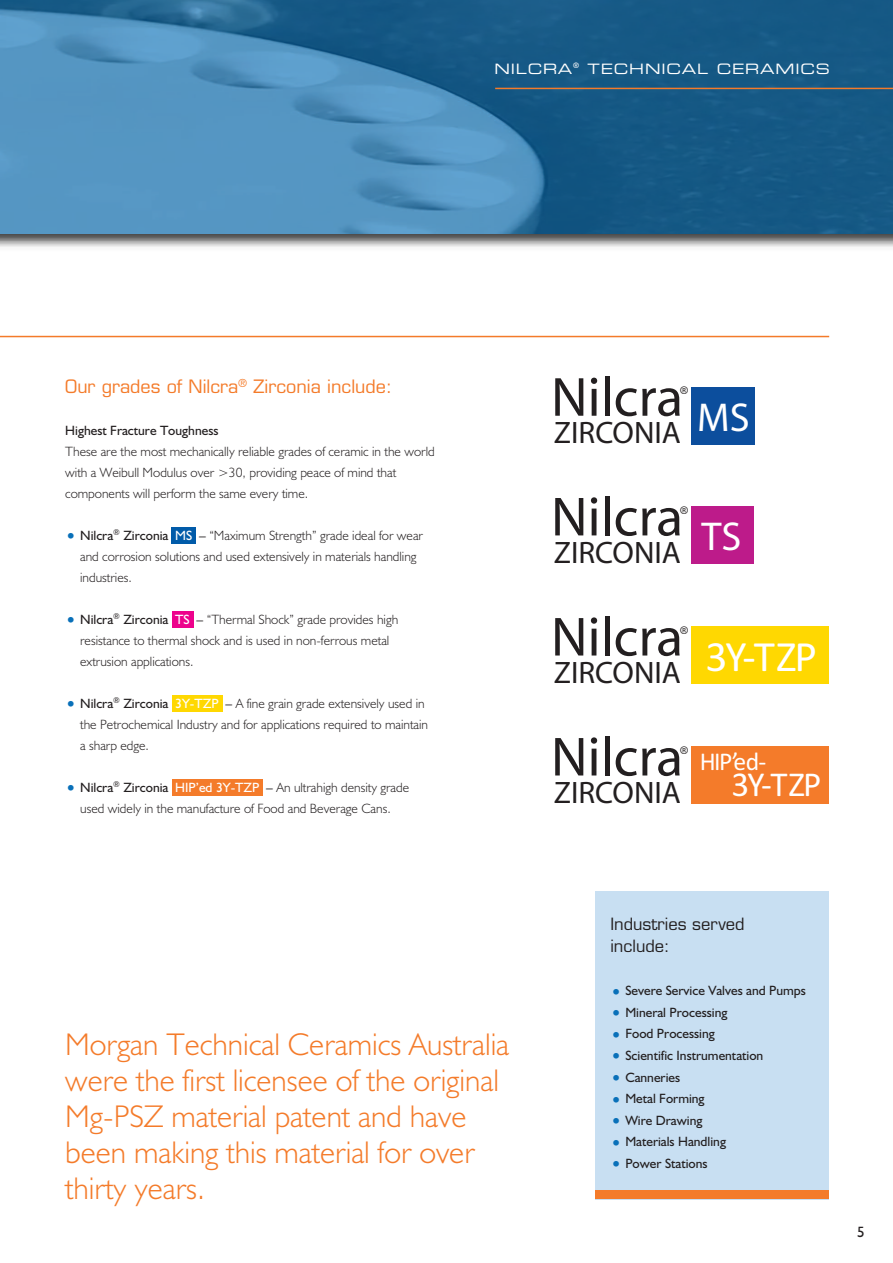
<style>
.page{position:relative;width:893px;height:1263px;background:#fff}
.page>*{position:absolute;margin:0;border:0;box-sizing:border-box;transform-origin:0 0}
.t1{font:55.5px "Myriad Pro";color:#231f20}
.t2{font:35.25px "Calibri";color:#fff}
.t3{font:300 31.5px/36px "Humanist 521 BT";color:#f47b2a}
.t4{font:31.05px "Myriad Pro";color:#231f20}
.t5{font:25.65px "Calibri";color:#fff}
.t6{font:18px "Eurostile";color:#f47b2a}
.t7{font:17.1px "Myriad Pro";color:#231f20}
.t8{font:16.5px/21.6px "Eurostile";color:#231f20}
.t9{font:15px "Humanist 521 BT";color:#231f20}
.t10{font:14.25px "Eurostile Extended Two";letter-spacing:.06em;color:#fff}
.t11{font:300 13.5px/21px "Humanist 521 BT";color:#231f20}
.t12{font:13.5px "Humanist 521 BT";color:#231f20}
.s1{font-weight:400;font-size:19.5px;color:#0970b9}
.s2{font-weight:400}
.s3{font-weight:400;color:#fff}
.s4{font-size:19.5px;color:#0970b9}
</style>
<div class="page">
<div style="left:172px;top:779px;width:90px;height:17px;background:#f47b2a"></div>
<div style="left:172px;top:695px;width:50px;height:16px;background:#ffd801"></div>
<div style="left:172px;top:527px;width:24px;height:17px;background:#015ba9"></div>
<div style="left:172px;top:610px;width:21px;height:17px;background:#ed028c"></div>
<div style="left:691px;top:387px;width:63px;height:57px;background:#0c4e9d"></div>
<img style="left:0;top:234px;width:893px;height:13px">
<div style="left:0;top:0;width:893px;height:234px;background:#0970b9;opacity:.65"></div>
<hr style="left:0;top:336px;width:829px;height:1px;background:#f47b2a">
<div style="left:595px;top:891px;width:234px;height:308px;background:#c8dff2"></div>
<div style="left:595px;top:1191px;width:234px;height:8px;background:#f47b2a"></div>
<hr style="left:495px;top:88px;width:398px;height:1px;background:#f47b2a">
<div style="left:691px;top:507px;width:63px;height:57px;background:#bd1b8a"></div>
<div style="left:691px;top:747px;width:138px;height:57px;background:#f47b2a"></div>
<div style="left:691px;top:627px;width:138px;height:57px;background:#ffd801"></div>
<p class="t10" style="left:494px;top:64px;width:337px">NILCRA<sup>®</sup> TECHNICAL CERAMICS</p>
<h1 class="t1" style="left:551px;top:376px;width:133px">Nilcra</h1>
<h3 class="t6" style="left:65px;top:379px;width:328px">Our grades of Nilcra<sup>®</sup> Zirconia include:</h3>
<p class="t7" style="left:680px;top:386px;width:10px">®</p>
<p class="t12" style="left:65px;top:422px;width:155px">Highest Fracture Toughness</p>
<p class="t11" style="left:65px;top:441px;width:371px">These are the most mechanically reliable grades of ceramic in the world with a Weibull Modulus over &gt;30, providing peace of mind that components will perform the same every time.</p>
<p class="t11" style="left:80px;top:525px;width:344px;text-indent:-15px"><span class="s1">•</span> <span class="s2">Nilcra</span><sup>®</sup> <span class="s2">Zirconia</span> <span class="s3">MS</span> <span class="s2">–</span> “Maximum Strength” grade ideal for wear and corrosion solutions and used extensively in materials handling industries.</p>
<p class="t11" style="left:80px;top:609px;width:320px;text-indent:-15px"><span class="s1">•</span> <span class="s2">Nilcra</span><sup>®</sup> <span class="s2">Zirconia</span> <span class="s3">TS</span> <span class="s2">–</span> “Thermal Shock” grade provides high resistance to thermal shock and is used in non-ferrous metal extrusion applications.</p>
<p class="t11" style="left:80px;top:693px;width:349px;text-indent:-15px"><span class="s1">•</span> <span class="s2">Nilcra</span><sup>®</sup> <span class="s2">Zirconia</span> <span class="s3">3Y-TZP</span> <span class="s2">–</span> A fine grain grade extensively used in the Petrochemical Industry and for applications required to maintain a sharp edge.</p>
<p class="t11" style="left:65px;top:777px;width:345px;text-align:center"><span class="s1">•</span> <span class="s2">Nilcra</span><sup>®</sup> <span class="s2">Zirconia</span> <span class="s3">HIP’ed 3Y-TZP</span> <span class="s2">–</span> An ultrahigh density grade used widely in the manufacture of Food and Beverage Cans.</p>
<h3 class="t4" style="left:554px;top:421px;width:197px">ZIRCONIA <sup>MS</sup></h3>
<h1 class="t1" style="left:551px;top:496px;width:133px">Nilcra</h1>
<p class="t7" style="left:680px;top:506px;width:10px">®</p>
<h3 class="t4" style="left:554px;top:541px;width:189px">ZIRCONIA <sup>TS</sup></h3>
<h1 class="t1" style="left:551px;top:616px;width:267px">Nilcra <sub>3Y-TZP</sub></h1>
<p class="t7" style="left:680px;top:626px;width:10px">®</p>
<h3 class="t4" style="left:554px;top:661px;width:170px">ZIRCONIA <sup>3</sup></h3>
<h1 class="t1" style="left:551px;top:736px;width:133px">Nilcra</h1>
<p class="t7" style="left:680px;top:746px;width:10px">®</p>
<h3 class="t5" style="left:700px;top:746px;width:68px">HIP’ed-</h3>
<h2 class="t2" style="left:731px;top:763px;width:92px">3Y-TZP</h2>
<h3 class="t4" style="left:554px;top:781px;width:170px">ZIRCONIA <sup>3</sup></h3>
<h3 class="t3" style="left:65px;top:1026px;width:445px">Morgan Technical Ceramics Australia were the first licensee of the original<br>Mg-PSZ material patent and have been making this material for over thirty years.</h3>
<p class="t8" style="left:610px;top:915px;width:136px">Industries served include:</p>
<p class="t12" style="left:610px;top:982px;width:197px"><span class="s4">•</span> Severe Service Valves and Pumps</p>
<p class="t12" style="left:610px;top:1004px;width:119px"><span class="s4">•</span> Mineral Processing</p>
<p class="t12" style="left:610px;top:1026px;width:106px"><span class="s4">•</span> Food Processing</p>
<p class="t12" style="left:610px;top:1047px;width:154px"><span class="s4">•</span> Scientific Instrumentation</p>
<p class="t12" style="left:610px;top:1069px;width:71px"><span class="s4">•</span> Canneries</p>
<p class="t12" style="left:610px;top:1090px;width:96px"><span class="s4">•</span> Metal Forming</p>
<p class="t12" style="left:610px;top:1112px;width:93px"><span class="s4">•</span> Wire Drawing</p>
<p class="t12" style="left:610px;top:1134px;width:117px"><span class="s4">•</span> Materials Handling</p>
<p class="t12" style="left:610px;top:1155px;width:99px"><span class="s4">•</span> Power Stations</p>
<p class="t9" style="left:857px;top:1222px;width:9px">5</p>
</div>
